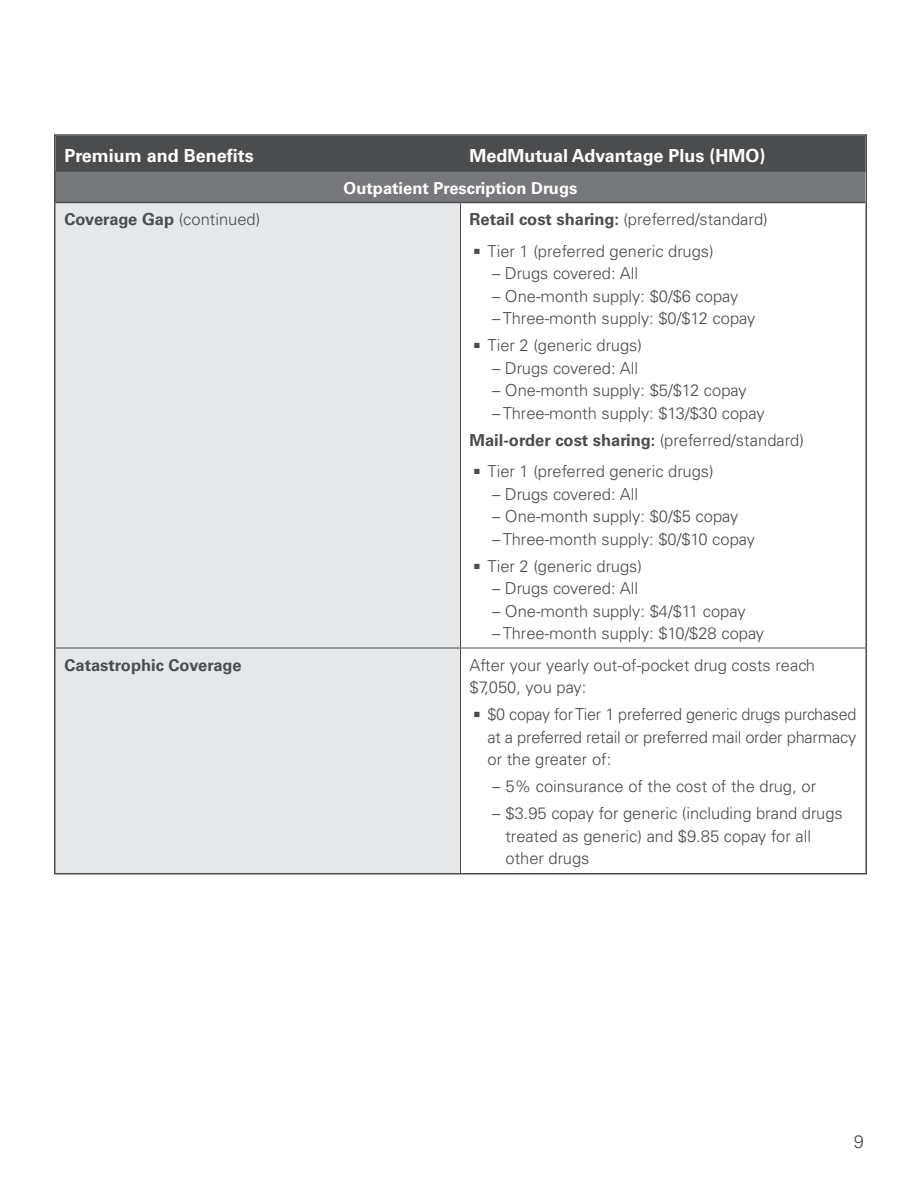
<style>
.page{position:relative;width:918px;height:1188px;background:#fff}
.page>*{position:absolute;margin:0;border:0;box-sizing:border-box;transform-origin:0 0}
.t1{font:700 18px "Univers LT Std";color:#fff}
.t2{font:300 18px "Univers LT Std";color:#4b4c4d}
.t3{font:300 16.5px/22.5px "Univers LT Std";color:#4b4c4d}
.t4{font:700 16.5px "Univers LT Std";color:#4b4c4d}
.t5{font:700 16.5px "Univers LT Std";color:#fff}
.s1{font-weight:300}
.s2{font-weight:700}
</style>
<div class="page">
<div style="left:57px;top:137px;width:807px;height:33px;background:#4b4c4d"></div>
<div style="left:56px;top:171px;width:810px;height:31px;background:#76787b"></div>
<div style="left:57px;top:203px;width:403px;height:668px;background:#e6e7e9"></div>
<hr style="left:56px;top:170px;width:404px;height:2px;background:#4b4c4d">
<hr style="left:460px;top:170px;width:406px;height:2px;background:#4b4c4d">
<hr style="left:56px;top:202px;width:404px;height:1px;background:#4b4c4d">
<hr style="left:460px;top:202px;width:406px;height:1px;background:#4b4c4d">
<hr style="left:460px;top:203px;width:1px;height:445px;background:#4b4c4d">
<hr style="left:56px;top:648px;width:404px;height:1px;background:#4b4c4d">
<hr style="left:460px;top:648px;width:406px;height:1px;background:#4b4c4d">
<hr style="left:460px;top:648px;width:1px;height:225px;background:#4b4c4d">
<p class="t1" style="left:64px;top:145px;width:191px">Premium and Benefits</p>
<p class="t1" style="left:470px;top:145px;width:297px">MedMutual Advantage Plus (HMO)</p>
<p class="t5" style="left:344px;top:178px;width:235px">Outpatient Prescription Drugs</p>
<p class="t4" style="left:64px;top:210px;width:197px">Coverage Gap <span class="s1">(continued)</span></p>
<p class="t3" style="left:470px;top:208px;width:300px"><span class="s2">Retail cost sharing:</span> (preferred/standard)</p>
<p class="t3" style="left:474px;top:239px;width:241px">■ Tier 1 (preferred generic drugs)</p>
<p class="t3" style="left:492px;top:262px;width:148px">– Drugs covered: All</p>
<p class="t3" style="left:492px;top:284px;width:248px">– One-month supply: $0/$6 copay</p>
<p class="t3" style="left:492px;top:307px;width:265px">– Three-month supply: $0/$12 copay</p>
<p class="t3" style="left:474px;top:334px;width:170px">■ Tier 2 (generic drugs)</p>
<p class="t3" style="left:492px;top:356px;width:148px">– Drugs covered: All</p>
<p class="t3" style="left:492px;top:379px;width:256px">– One-month supply: $5/$12 copay</p>
<p class="t3" style="left:492px;top:401px;width:274px">– Three-month supply: $13/$30 copay</p>
<p class="t4" style="left:470px;top:430px;width:336px">Mail-order cost sharing: <span class="s1">(preferred/standard)</span></p>
<p class="t3" style="left:474px;top:460px;width:241px">■ Tier 1 (preferred generic drugs)</p>
<p class="t3" style="left:492px;top:482px;width:148px">– Drugs covered: All</p>
<p class="t3" style="left:492px;top:505px;width:248px">– One-month supply: $0/$5 copay</p>
<p class="t3" style="left:492px;top:527px;width:265px">– Three-month supply: $0/$10 copay</p>
<p class="t3" style="left:474px;top:554px;width:170px">■ Tier 2 (generic drugs)</p>
<p class="t3" style="left:492px;top:577px;width:148px">– Drugs covered: All</p>
<p class="t3" style="left:492px;top:599px;width:255px">– One-month supply: $4/$11 copay</p>
<p class="t3" style="left:492px;top:622px;width:274px">– Three-month supply: $10/$28 copay</p>
<p class="t4" style="left:64px;top:655px;width:179px">Catastrophic Coverage</p>
<p class="t3" style="left:470px;top:653px;width:347px">After your yearly out-of-pocket drug costs reach $7,050, you pay:</p>
<p class="t3" style="left:488px;top:703px;width:370px;text-align:justify;text-indent:-14px">■ $0 copay for Tier 1 preferred generic drugs purchased at a preferred retail or preferred mail order pharmacy or the greater of:</p>
<p class="t3" style="left:492px;top:775px;width:326px">– 5% coinsurance of the cost of the drug, or</p>
<p class="t3" style="left:506px;top:802px;width:339px;text-indent:-13px">– $3.95 copay for generic (including brand drugs treated as generic) and $9.85 copay for all other drugs</p>
<p class="t2" style="left:854px;top:1130px;width:12px">9</p>
</div>
